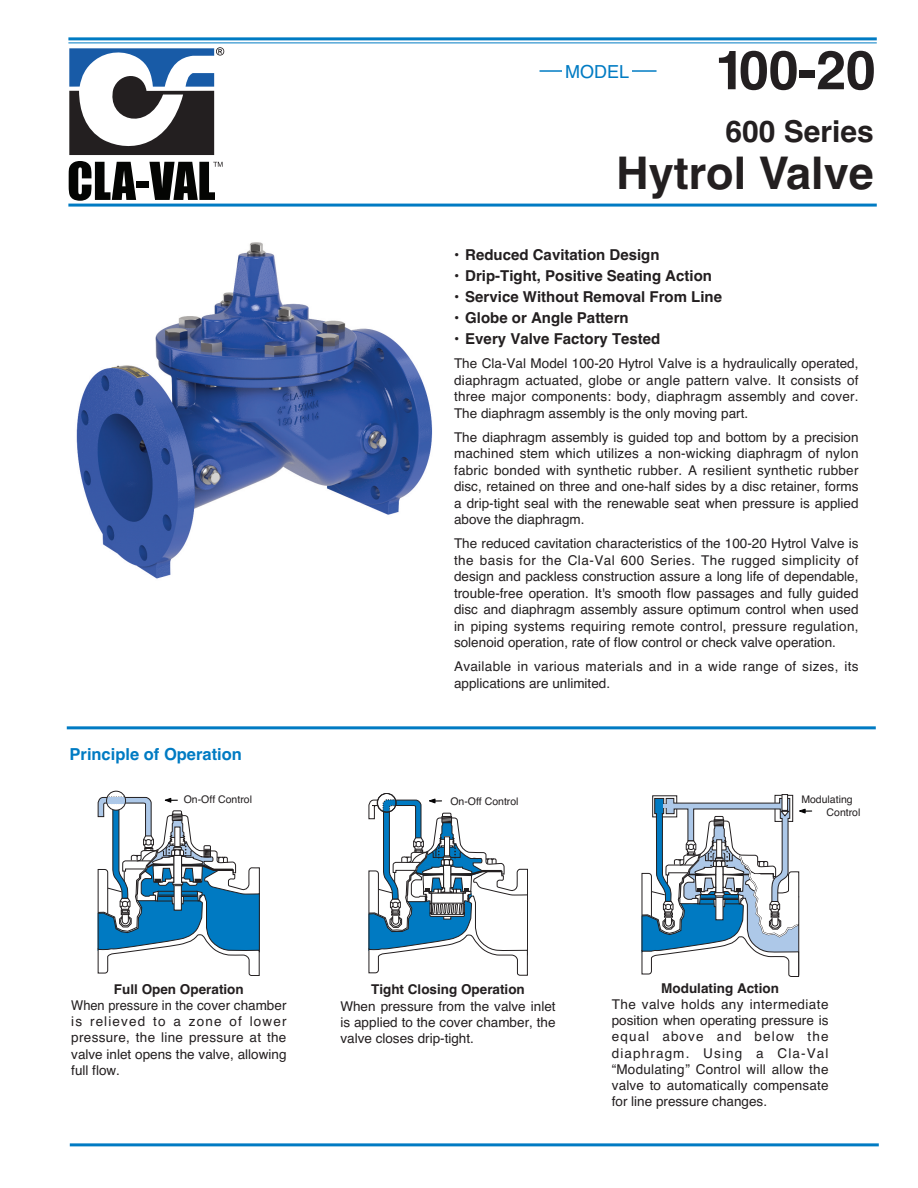
<style>
.page{position:relative;width:918px;height:1188px;background:#fff}
.page>*{position:absolute;margin:0;border:0;box-sizing:border-box;transform-origin:0 0}
.t1{font:700 54px "Helvetica";color:#231f20}
.t2{font:700 45px "Helvetica";color:#231f20}
.t3{font:700 30px "Helvetica";color:#231f20}
.t4{font:18px "Helvetica";color:#007bc3}
.t5{font:700 16.5px "Helvetica";color:#007bc3}
.t6{font:700 15px "Helvetica";color:#231f20}
.t7{font:13.5px/16.5px "Helvetica";color:#231f20;text-align:justify}
.t8{font:13.5px/16.2px "Helvetica";color:#231f20;text-align:justify;scale:.95 1}
.t9{font:13.5px/16.5px "Helvetica";letter-spacing:.025em;color:#231f20}
.t10{font:700 13.5px "Helvetica";color:#231f20}
.t11{font:10.5px/12.6px "Helvetica";color:#231f20}
</style>
<div class="page">
<hr style="left:68px;top:37px;width:809px;height:3px;background:#007bc3">
<hr style="left:68px;top:42px;width:809px;height:1px;background:#007bc3">
<svg style="left:69px;top:161px;width:67px;height:40px"></svg>
<div style="left:137px;top:181px;width:12px;height:7px;background:#040503"></div>
<svg style="left:69px;top:47px;width:155px;height:108px"></svg>
<svg style="left:149px;top:162px;width:74px;height:38px"></svg>
<hr style="left:70px;top:1143px;width:809px;height:3px;background:#007bc3">
<hr style="left:68px;top:204px;width:809px;height:3px;background:#007bc3">
<hr style="left:67px;top:726px;width:809px;height:3px;background:#007bc3">
<hr style="left:540px;top:70px;width:117px;height:2px;background:#007bc3">
<div style="left:563px;top:63px;width:69px;height:23px;background:#fff"></div>
<svg style="left:107px;top:791px;width:19px;height:19px"></svg>
<div style="left:106px;top:791px;width:20px;height:20px;border:1px solid #231f20;border-radius:50%"></div>
<div style="left:782px;top:794px;width:6px;height:17px;border:1px solid #231f20"></div>
<img style="left:76px;top:242px;width:357px;height:337px">
<svg style="left:98px;top:797px;width:162px;height:179px"></svg>
<svg style="left:369px;top:793px;width:159px;height:183px"></svg>
<svg style="left:642px;top:795px;width:170px;height:182px"></svg>
<h3 class="t4" style="left:565px;top:61px;width:66px">MODEL</h3>
<h1 class="t1" style="left:715px;top:39px;width:162px">100-20</h1>
<h3 class="t3" style="left:725px;top:114px;width:150px">600 Series</h3>
<h2 class="t2" style="left:616px;top:147px;width:259px">Hytrol Valve</h2>
<p class="t5" style="left:70px;top:745px;width:174px">Principle of Operation</p>
<p class="t6" style="left:454px;top:246px;width:207px">• Reduced Cavitation Design</p>
<p class="t6" style="left:454px;top:267px;width:259px">• Drip-Tight, Positive Seating Action</p>
<p class="t6" style="left:454px;top:288px;width:269px">• Service Without Removal From Line</p>
<p class="t6" style="left:454px;top:309px;width:176px">• Globe or Angle Pattern</p>
<p class="t6" style="left:454px;top:330px;width:208px">• Every Valve Factory Tested</p>
<p class="t7" style="left:454px;top:355px;width:406px">The Cla-Val Model 100-20 Hytrol Valve is a hydraulically operated, diaphragm actuated, globe or angle pattern valve. It consists of three major components: body, diaphragm assembly and cover.<br>The diaphragm assembly is the only moving part.</p>
<p class="t7" style="left:454px;top:429px;width:406px">The diaphragm assembly is guided top and bottom by a precision machined stem which utilizes a non-wicking diaphragm of nylon fabric bonded with synthetic rubber. A resilient synthetic rubber disc, retained on three and one-half sides by a disc retainer, forms a drip-tight seal with the renewable seat when pressure is applied above the diaphragm.</p>
<p class="t7" style="left:454px;top:535px;width:406px">The reduced cavitation characteristics of the 100-20 Hytrol Valve is the basis for the Cla-Val 600 Series. The rugged simplicity of design and packless construction assure a long life of dependable, trouble-free operation. It's smooth flow passages and fully guided disc and diaphragm assembly assure optimum control when used in piping systems requiring remote control, pressure regulation, solenoid operation, rate of flow control or check valve operation.</p>
<p class="t9" style="left:454px;top:658px;width:406px">Available in various materials and in a wide range of sizes, its applications are unlimited.</p>
<p class="t11" style="left:184px;top:793px;width:70px">On-Off Control</p>
<p class="t11" style="left:450px;top:795px;width:70px">On-Off Control</p>
<p class="t11" style="left:827px;top:793px;width:35px;text-indent:-25px">Modulating<br>Control</p>
<p class="t10" style="left:114px;top:981px;width:131px">Full Open Operation</p>
<p class="t8" style="left:71px;top:997px;width:228px">When pressure in the cover chamber is relieved to a zone of lower pressure, the line pressure at the valve inlet opens the valve, allowing full flow.</p>
<p class="t10" style="left:371px;top:982px;width:155px">Tight Closing Operation</p>
<p class="t7" style="left:340px;top:998px;width:217px">When pressure from the valve inlet is applied to the cover chamber, the valve closes drip-tight.</p>
<p class="t10" style="left:661px;top:980px;width:119px">Modulating Action</p>
<p class="t7" style="left:612px;top:996px;width:218px">The valve holds any intermediate position when operating pressure is equal above and below the diaphragm. Using a Cla-Val “Modulating” Control will allow the valve to automatically compensate for line pressure changes.</p>
</div>
